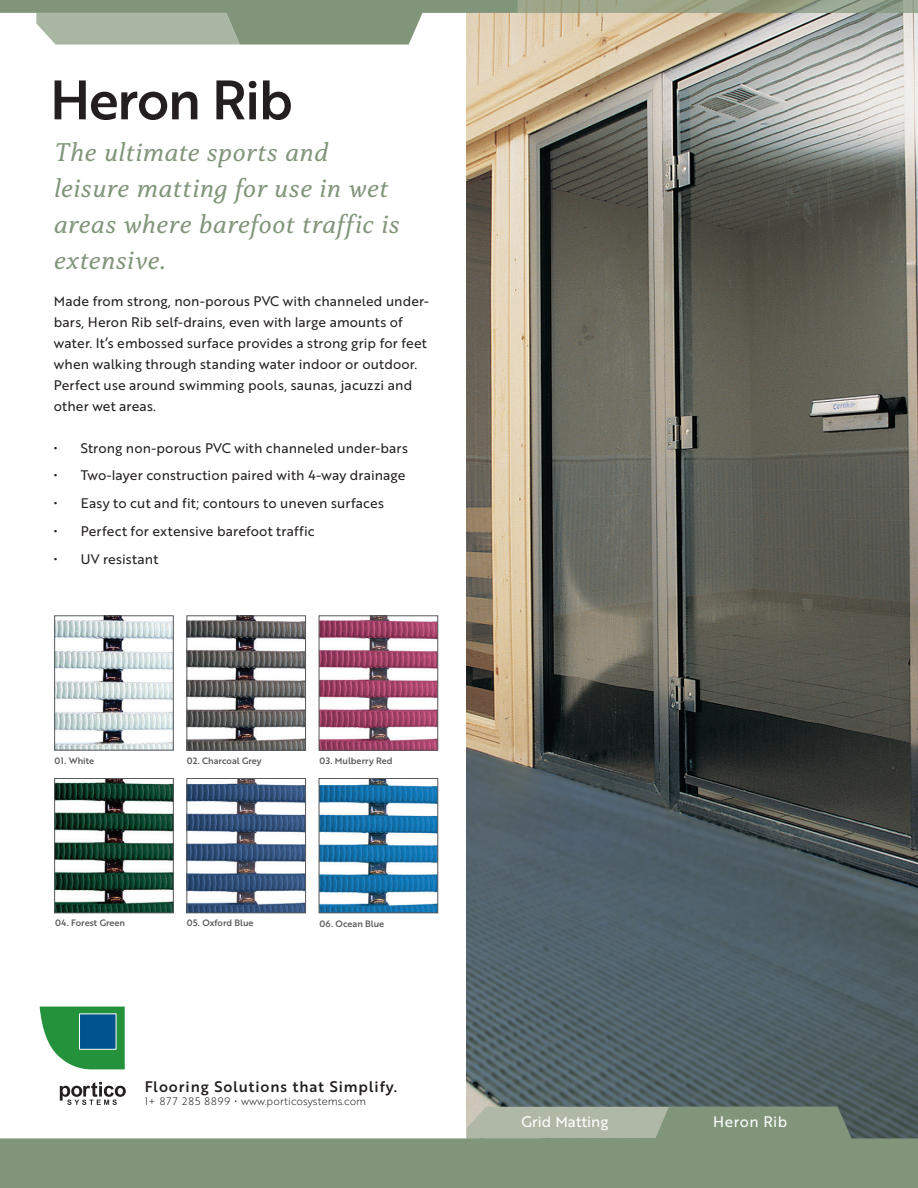
<style>
.page{position:relative;width:918px;height:1188px;background:#fff}
.page>*{position:absolute;margin:0;border:0;box-sizing:border-box;transform-origin:0 0}
.t1{font:54px "Brother 1816 Medium";letter-spacing:-.03em;color:#231f20}
.t2{font:italic 27px/36px "Capitolina";letter-spacing:.02em;color:#81957a}
.t3{font:14.85px "Brother 1816 Medium";letter-spacing:.06em;color:#231f20}
.t4{font:14.85px "Brother 1816 Regular";letter-spacing:.005em;color:#fff}
.t5{font:14.85px "Brother 1816 Regular";letter-spacing:.03em;color:#fff}
.t6{font:13.5px/21px "Brother 1816 Regular";letter-spacing:.01em;color:#231f20}
.t7{font:10.5px "Brother 1816 Light";color:#231f20}
.t8{font:9px "Brother 1816 Medium";color:#57585a}
</style>
<div class="page">
<img style="left:466px;top:13px;width:452px;height:1094px">
<svg style="left:60px;top:1082px;width:66px;height:23px"></svg>
<svg style="left:40px;top:1007px;width:85px;height:62px"></svg>
<div style="left:79px;top:1014px;width:37px;height:36px;background:#00538d;border:1px solid #fff"></div>
<img style="left:321px;top:618px;width:115px;height:130px">
<div style="left:319px;top:616px;width:119px;height:134px;border:1px solid #57585a"></div>
<img style="left:321px;top:780px;width:115px;height:131px">
<div style="left:319px;top:778px;width:119px;height:135px;border:1px solid #57585a"></div>
<img style="left:56px;top:618px;width:116px;height:130px">
<div style="left:54px;top:616px;width:120px;height:134px;border:1px solid #57585a"></div>
<img style="left:56px;top:780px;width:116px;height:131px">
<div style="left:54px;top:778px;width:120px;height:135px;border:1px solid #57585a"></div>
<img style="left:189px;top:618px;width:115px;height:130px">
<div style="left:187px;top:616px;width:119px;height:134px;border:1px solid #57585a"></div>
<img style="left:189px;top:780px;width:115px;height:131px">
<div style="left:187px;top:778px;width:119px;height:135px;border:1px solid #57585a"></div>
<svg style="left:0;top:1107px;width:918px;height:81px;fill:#81957a"></svg>
<svg style="left:518px;top:0;width:400px;height:13px;background:#97a187"></svg>
<svg style="left:0;top:0;width:518px;height:45px;background:#a3b09a"></svg>
<p class="t1" style="left:50px;top:59px;width:245px">Heron Rib</p>
<p class="t2" style="left:54px;top:134px;width:347px">The ultimate sports and leisure matting for use in wet areas where barefoot traffic is extensive.</p>
<p class="t6" style="left:54px;top:290px;width:377px">Made from strong, non-porous PVC with channeled under&shy;bars, Heron Rib self-drains, even with large amounts of water. It’s embossed surface provides a strong grip for feet when walking through standing water indoor or outdoor.<br>Perfect use around swimming pools, saunas, jacuzzi and other wet areas.</p>
<p class="t6" style="left:54px;top:437px;width:356px">• Strong non-porous PVC with channeled under-bars</p>
<p class="t6" style="left:54px;top:465px;width:353px">• Two-layer construction paired with 4-way drainage</p>
<p class="t6" style="left:54px;top:492px;width:332px">• Easy to cut and fit; contours to uneven surfaces</p>
<p class="t6" style="left:54px;top:520px;width:262px">• Perfect for extensive barefoot traffic</p>
<p class="t6" style="left:54px;top:548px;width:106px">• UV resistant</p>
<p class="t8" style="left:55px;top:754px;width:41px">01. White</p>
<p class="t8" style="left:55px;top:916px;width:72px">04. Forest Green</p>
<p class="t8" style="left:187px;top:754px;width:76px">02. Charcoal Grey</p>
<p class="t8" style="left:320px;top:754px;width:75px">03. Mulberry Red</p>
<p class="t8" style="left:187px;top:916px;width:68px">05. Oxford Blue</p>
<p class="t8" style="left:319px;top:917px;width:66px">06. Ocean Blue</p>
<p class="t3" style="left:145px;top:1076px;width:254px">Flooring Solutions that Simplify.</p>
<p class="t7" style="left:145px;top:1093px;width:223px">1+ 87 7 285 8899 • www.porticosystems.com</p>
<p class="t4" style="left:522px;top:1110px;width:88px">Grid Matting</p>
<p class="t5" style="left:713px;top:1110px;width:76px">Heron Rib</p>
</div>
